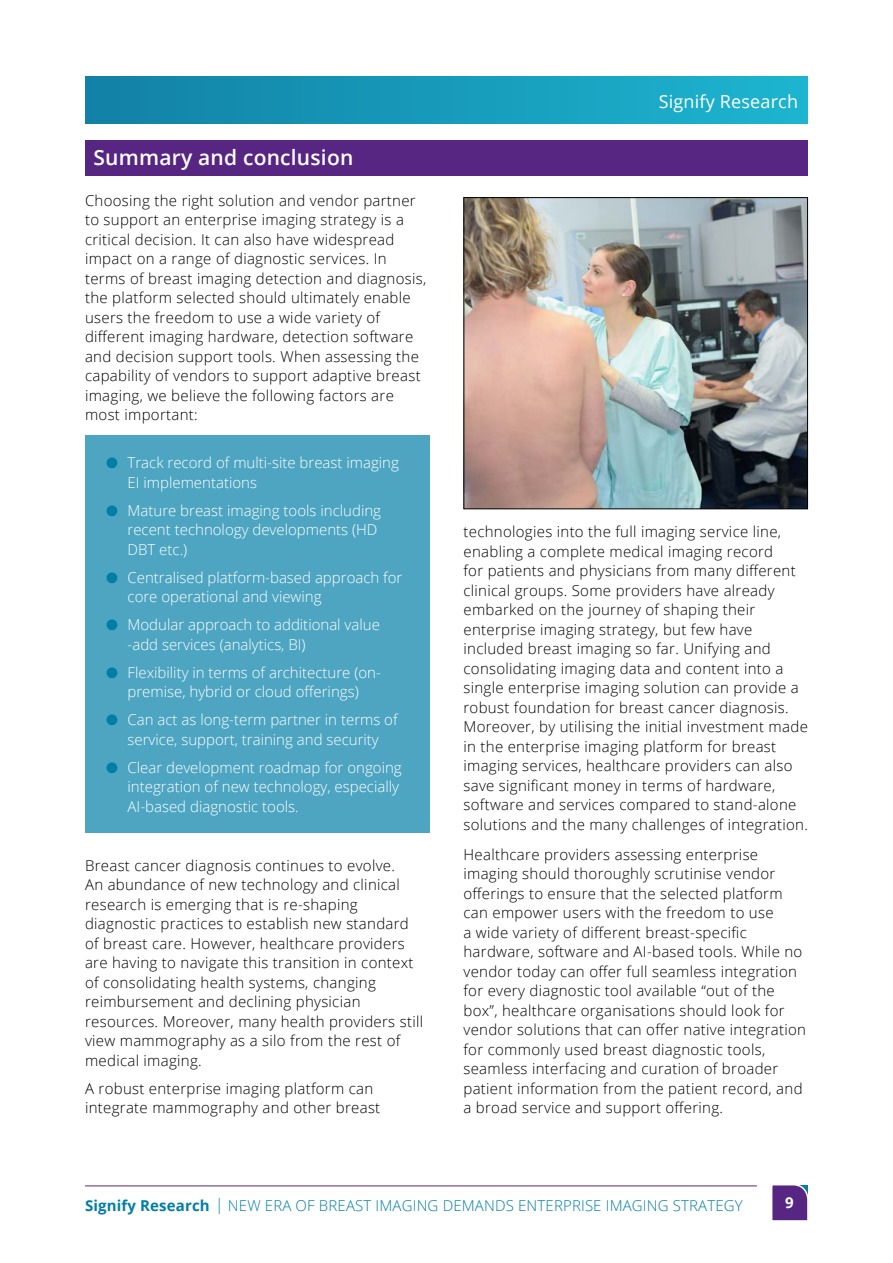
<style>
.page{position:relative;width:893px;height:1263px;background:#fff}
.page>*{position:absolute;margin:0;border:0;box-sizing:border-box;transform-origin:0 0}
.t1{font:600 21px "Open Sans";letter-spacing:.01em;color:#fff}
.t2{font:18px "Open Sans";letter-spacing:.01em;color:#fff}
.t3{font:300 15px/19.5px "Open Sans";letter-spacing:.02em;color:#000}
.t4{font:300 15px/19.5px "Open Sans";color:#fff}
.t5{font:300 15px "Open Sans";letter-spacing:.01em;color:#007ea6}
.t6{font:700 15px "Open Sans";color:#fff}
.s1{color:#007ea6}
.s2{font-weight:700}
.s3{font-family:"Helvetica";font-size:22.5px;color:#088}
</style>
<div class="page">
<svg style="left:772px;top:1185px;width:36px;height:36px"></svg>
<hr style="left:85px;top:1185px;width:672px;height:1px;background:#572582">
<div style="left:85px;top:77px;width:723px;height:46px;background:linear-gradient(to right,#1281a5,#1db5d0)"></div>
<div style="left:85px;top:140px;width:723px;height:36px;background:#572582"></div>
<div style="left:85px;top:435px;width:344px;height:398px;background:#4da5c1"></div>
<img style="left:465px;top:199px;width:341px;height:308px">
<div style="left:463px;top:197px;width:345px;height:312px;border:1px solid #000"></div>
<h1 class="t1" style="left:94px;top:143px;width:261px">Summary and conclusion</h1>
<p class="t3" style="left:85px;top:190px;width:343px">Choosing the right solution and vendor partner to support an enterprise imaging strategy is a critical decision. It can also have widespread impact on a range of diagnostic services. In terms of breast imaging detection and diagnosis, the platform selected should ultimately enable users the freedom to use a wide variety of different imaging hardware, detection software and decision support tools. When assessing the capability of vendors to support adaptive breast imaging, we believe the following factors are most important:</p>
<p class="t4" style="left:128px;top:453px;width:273px;text-indent:-21px"><span class="s1">●</span> Track record of multi-site breast imaging<br>EI implementations</p>
<p class="t4" style="left:128px;top:500px;width:255px;text-indent:-21px"><span class="s1">●</span> Mature breast imaging tools including recent technology developments (HD<br>DBT etc.)</p>
<p class="t4" style="left:128px;top:567px;width:276px;text-indent:-21px"><span class="s1">●</span> Centralised platform-based approach for core operational and viewing</p>
<p class="t4" style="left:128px;top:615px;width:254px;text-indent:-21px"><span class="s1">●</span> Modular approach to additional value -add services (analytics, BI)</p>
<p class="t4" style="left:106px;top:662px;width:276px;text-align:center"><span class="s1">●</span> Flexibility in terms of architecture (on&shy;premise, hybrid or cloud offerings)</p>
<p class="t4" style="left:106px;top:710px;width:293px;text-align:center"><span class="s1">●</span> Can act as long-term partner in terms of service, support, training and security</p>
<p class="t4" style="left:128px;top:757px;width:276px;text-indent:-21px"><span class="s1">●</span> Clear development roadmap for ongoing integration of new technology, especially<br>AI-based diagnostic tools.</p>
<p class="t3" style="left:85px;top:855px;width:340px">Breast cancer diagnosis continues to evolve.<br>An abundance of new technology and clinical research is emerging that is re-shaping diagnostic practices to establish new standard of breast care. However, healthcare providers are having to navigate this transition in context of consolidating health systems, changing reimbursement and declining physician resources. Moreover, many health providers still view mammography as a silo from the rest of medical imaging.</p>
<p class="t3" style="left:85px;top:1078px;width:297px">A robust enterprise imaging platform can integrate mammography and other breast</p>
<p class="t2" style="left:659px;top:89px;width:141px">Signify Research</p>
<p class="t3" style="left:463px;top:522px;width:346px">technologies into the full imaging service line, enabling a complete medical imaging record<br>for patients and physicians from many different clinical groups. Some providers have already embarked on the journey of shaping their enterprise imaging strategy, but few have included breast imaging so far. Unifying and consolidating imaging data and content into a single enterprise imaging solution can provide a robust foundation for breast cancer diagnosis.<br>Moreover, by utilising the initial investment made in the enterprise imaging platform for breast imaging services, healthcare providers can also save significant money in terms of hardware, software and services compared to stand-alone solutions and the many challenges of integration.</p>
<p class="t3" style="left:463px;top:844px;width:344px">Healthcare providers assessing enterprise imaging should thoroughly scrutinise vendor offerings to ensure that the selected platform can empower users with the freedom to use<br>a wide variety of different breast-specific hardware, software and AI-based tools. While no vendor today can offer full seamless integration for every diagnostic tool available “out of the box”, healthcare organisations should look for vendor solutions that can offer native integration for commonly used breast diagnostic tools, seamless interfacing and curation of broader patient information from the patient record, and a broad service and support offering.</p>
<p class="t5" style="left:85px;top:1196px;width:659px"><span class="s2">Signify Research</span> <span class="s3">l</span> NEW ERA OF BREAST IMAGING DEMANDS ENTERPRISE IMAGING STRATEGY</p>
<p class="t6" style="left:785px;top:1192px;width:10px">9</p>
</div>
